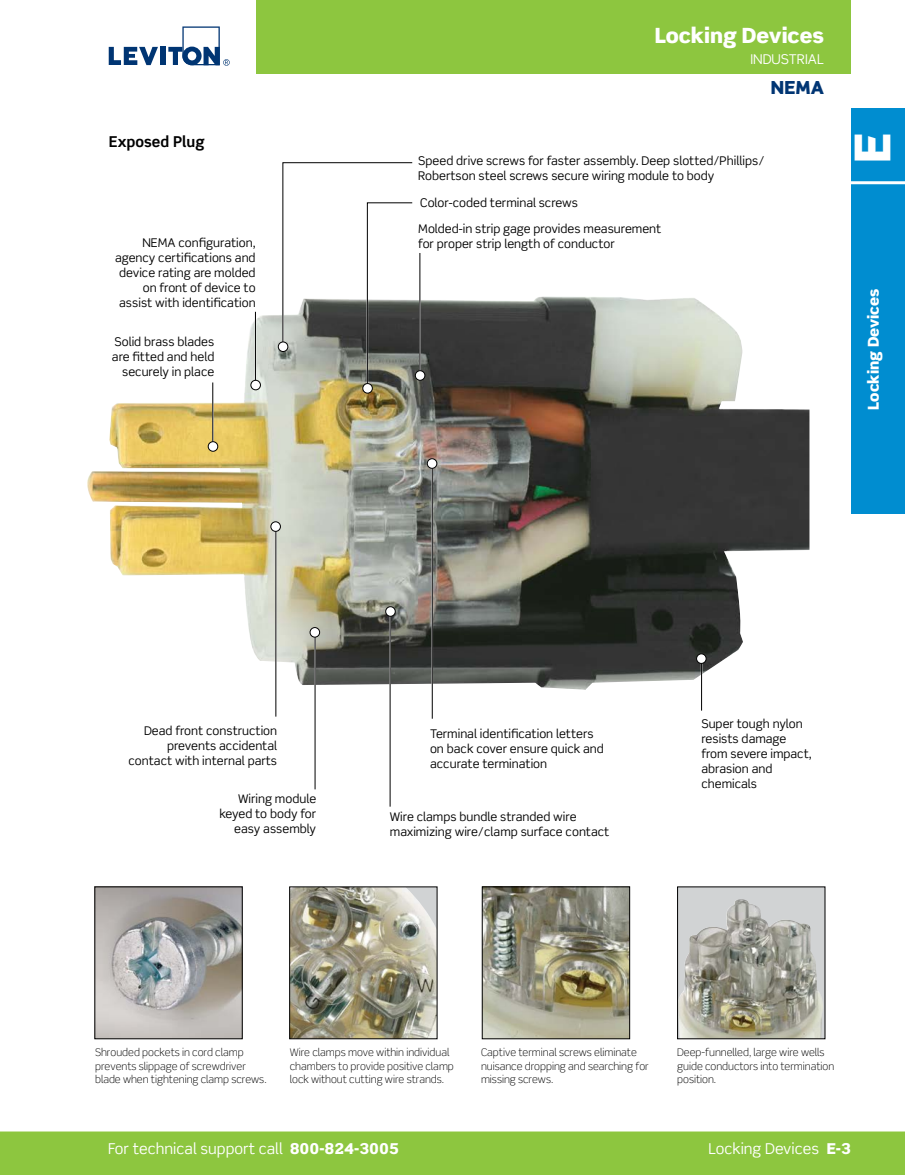
<style>
.page{position:relative;width:905px;height:1175px;background:#fff}
.page>*{position:absolute;margin:0;border:0;box-sizing:border-box;transform-origin:0 0}
.t1{font:900 49.5px "Scene Std";color:#fff}
.t2{font:900 21px "Scene Std";color:#fff}
.t3{font:900 18px "Scene Std";color:#003573}
.t4{font:15px "Scene Std";color:#fff}
.t5{font:900 15px "Scene Std";color:#fff}
.t6{font:700 15px "Scene Std";color:#000}
.t7{font:13.5px "Scene Std";color:#fff}
.t8{font:12px/15px "Scene Std";color:#000}
.t9{font:300 10.5px/13.5px "Scene Std";color:#000}
.s1{font-weight:900}
</style>
<div class="page">
<div style="left:0;top:988px;width:904px;height:186px;background:#8dc63f"></div>
<div style="left:0;top:939px;width:904px;height:192px;background:#fff"></div>
<div style="left:850px;top:108px;width:54px;height:405px;background:#008dd0"></div>
<hr style="left:850px;top:181px;width:54px;height:3px;background:#fff">
<div style="left:256px;top:0;width:594px;height:73px;background:#8dc63f"></div>
<svg style="left:109px;top:47px;width:49px;height:18px"></svg>
<div style="left:160px;top:47px;width:5px;height:18px;background:#003573"></div>
<svg style="left:168px;top:26px;width:62px;height:40px"></svg>
<img style="left:291px;top:888px;width:144px;height:149px">
<div style="left:289px;top:886px;width:148px;height:153px;border:1px solid #000"></div>
<img style="left:96px;top:888px;width:145px;height:149px">
<div style="left:94px;top:886px;width:149px;height:153px;border:1px solid #000"></div>
<img style="left:484px;top:888px;width:144px;height:149px">
<div style="left:482px;top:886px;width:148px;height:153px;border:1px solid #000"></div>
<div style="left:677px;top:887px;width:148px;height:151px;background:#d1d3d4"></div>
<img style="left:676px;top:899px;width:147px;height:139px">
<div style="left:677px;top:886px;width:148px;height:153px;border:1px solid #000"></div>
<img style="left:87px;top:296px;width:722px;height:393px">
<hr style="left:700px;top:661px;width:2px;height:49px;background:#fff">
<hr style="left:431px;top:463px;width:2px;height:255px;background:#fff">
<hr style="left:432px;top:463px;width:1px;height:255px;background:#000">
<div style="left:427px;top:459px;width:10px;height:9px;background:#fff;border-radius:50%"></div>
<div style="left:427px;top:458px;width:10px;height:10px;border:1px solid #000;border-radius:50%"></div>
<div style="left:363px;top:383px;width:9px;height:10px;background:#fff;border-radius:50%"></div>
<div style="left:362px;top:383px;width:11px;height:10px;border:1px solid #000;border-radius:50%"></div>
<hr style="left:419px;top:253px;width:1px;height:120px;background:#000">
<div style="left:415px;top:371px;width:10px;height:9px;background:#fff;border-radius:50%"></div>
<div style="left:415px;top:370px;width:10px;height:10px;border:1px solid #000;border-radius:50%"></div>
<hr style="left:314px;top:634px;width:2px;height:155px;background:#fff">
<hr style="left:315px;top:634px;width:1px;height:155px;background:#000">
<div style="left:310px;top:627px;width:9px;height:10px;background:#fff;border-radius:50%"></div>
<div style="left:310px;top:627px;width:10px;height:10px;border:1px solid #000;border-radius:50%"></div>
<hr style="left:389px;top:611px;width:2px;height:195px;background:#fff">
<hr style="left:390px;top:611px;width:1px;height:195px;background:#000">
<div style="left:385px;top:606px;width:10px;height:10px;background:#fff;border-radius:50%"></div>
<div style="left:385px;top:606px;width:10px;height:10px;border:1px solid #000;border-radius:50%"></div>
<hr style="left:212px;top:382px;width:1px;height:62px;background:#000">
<hr style="left:255px;top:312px;width:1px;height:73px;background:#000">
<svg style="left:281px;top:162px;width:133px;height:225px"></svg>
<hr style="left:275px;top:529px;width:1px;height:187px;background:#000">
<div style="left:208px;top:442px;width:10px;height:9px;background:#fff;border-radius:50%"></div>
<div style="left:208px;top:441px;width:10px;height:10px;border:1px solid #000;border-radius:50%"></div>
<div style="left:251px;top:380px;width:9px;height:10px;background:#fff;border-radius:50%"></div>
<div style="left:250px;top:380px;width:11px;height:10px;border:1px solid #000;border-radius:50%"></div>
<div style="left:278px;top:342px;width:10px;height:9px;background:#fff;border-radius:50%"></div>
<div style="left:278px;top:341px;width:10px;height:11px;border:1px solid #000;border-radius:50%"></div>
<div style="left:271px;top:522px;width:9px;height:9px;background:#fff;border-radius:50%"></div>
<div style="left:270px;top:521px;width:11px;height:11px;border:1px solid #000;border-radius:50%"></div>
<hr style="left:701px;top:661px;width:1px;height:49px;background:#000">
<div style="left:696px;top:654px;width:10px;height:9px;background:#fff;border-radius:50%"></div>
<div style="left:696px;top:653px;width:10px;height:11px;border:1px solid #000;border-radius:50%"></div>
<p class="t6" style="left:109px;top:132px;width:97px">Exposed Plug</p>
<h2 class="t2" style="left:654px;top:22px;width:171px">Locking Devices</h2>
<p class="t7" style="left:750px;top:51px;width:75px">INDUSTRIAL</p>
<h3 class="t3" style="left:771px;top:76px;width:54px">NEMA</h3>
<p class="t8" style="left:418px;top:153px;width:348px">Speed drive screws for faster assembly. Deep slotted/Phillips/<br>Robertson steel screws secure wiring module to body</p>
<p class="t8" style="left:418px;top:221px;width:244px">Molded-in strip gage provides measurement</p>
<p class="t8" style="left:420px;top:195px;width:159px">Color-coded terminal screws</p>
<p class="t8" style="left:142px;top:235px;width:115px">NEMA configuration,</p>
<p class="t8" style="left:418px;top:236px;width:198px">for proper strip length of conductor</p>
<p class="t8" style="left:115px;top:250px;width:142px;text-align:right">agency certifications and device rating are molded on front of device to assist with identification</p>
<p class="t8" style="left:112px;top:334px;width:104px;text-align:right">Solid brass blades are fitted and held securely in place</p>
<h1 class="t1" style="left:840px;top:163px;width:32px;rotate:-90deg">E</h1>
<p class="t5" style="left:863px;top:409px;width:122px;rotate:-90deg">Locking Devices</p>
<p class="t8" style="left:128px;top:723px;width:150px;text-align:right">Dead front construction prevents accidental contact with internal parts</p>
<p class="t8" style="left:219px;top:790px;width:98px;text-align:right">Wiring module keyed to body for easy assembly</p>
<p class="t8" style="left:430px;top:726px;width:175px">Terminal identification letters on back cover ensure quick and accurate termination</p>
<p class="t8" style="left:701px;top:715px;width:112px">Super tough nylon resists damage from severe impact, abrasion and chemicals</p>
<p class="t8" style="left:390px;top:809px;width:221px">Wire clamps bundle stranded wire maximizing wire/clamp surface contact</p>
<p class="t9" style="left:95px;top:1045px;width:173px">Shrouded pockets in cord clamp prevents slippage of screwdriver blade when tightening clamp screws.</p>
<p class="t9" style="left:290px;top:1045px;width:166px">Wire clamps move within individual chambers to provide positive clamp lock without cutting wire strands.</p>
<p class="t9" style="left:481px;top:1045px;width:169px">Captive terminal screws eliminate nuisance dropping and searching for missing screws.</p>
<p class="t9" style="left:677px;top:1045px;width:159px">Deep-funnelled, large wire wells guide conductors into termination position.</p>
<p class="t4" style="left:108px;top:1139px;width:292px">For technical support call <span class="s1">800-824-3005</span></p>
<p class="t4" style="left:708px;top:1139px;width:144px">Locking Devices <span class="s1">E-3</span></p>
</div>
